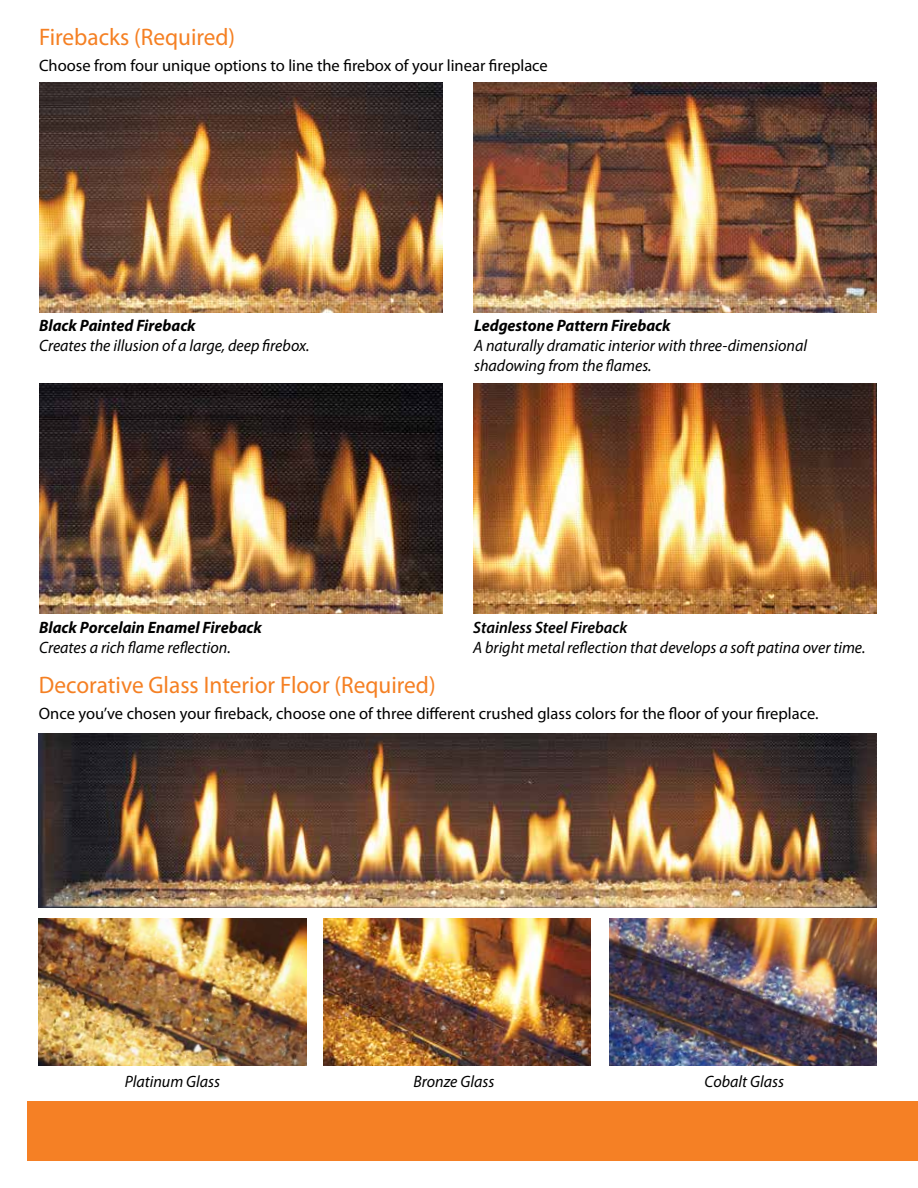
<style>
.page{position:relative;width:918px;height:1188px;background:#fff}
.page>*{position:absolute;margin:0;border:0;box-sizing:border-box;transform-origin:0 0}
.t1{font:24px "Myriad Pro";color:#f58023}
.t2{font:italic 16.5px/19.8px "Myriad Pro";color:#000101}
.t3{font:16.5px "Myriad Pro";color:#000}
.t4{font:italic 700 16.5px "Myriad Pro";color:#000101}
.t5{font:italic 600 16.5px "Myriad Pro";color:#000101}
.t6{font:italic 16.5px "Myriad Pro";color:#000}
</style>
<div class="page">
<img style="left:473px;top:384px;width:404px;height:229px">
<img style="left:39px;top:82px;width:404px;height:230px">
<img style="left:39px;top:384px;width:404px;height:229px">
<img style="left:473px;top:82px;width:404px;height:230px">
<div style="left:27px;top:1101px;width:891px;height:59px;background:#f58025"></div>
<img style="left:39px;top:919px;width:267px;height:146px">
<img style="left:609px;top:919px;width:267px;height:146px">
<img style="left:39px;top:734px;width:838px;height:174px">
<img style="left:323px;top:919px;width:267px;height:146px">
<h1 class="t1" style="left:39px;top:22px;width:198px">Firebacks (Required)</h1>
<p class="t3" style="left:39px;top:55px;width:510px">Choose from four unique options to line the firebox of your linear fireplace</p>
<p class="t4" style="left:39px;top:315px;width:158px">Black Painted Fireback</p>
<p class="t2" style="left:39px;top:335px;width:272px">Creates the illusion of a large, deep firebox.</p>
<p class="t4" style="left:39px;top:617px;width:224px">Black Porcelain Enamel Fireback</p>
<p class="t2" style="left:39px;top:637px;width:193px">Creates a rich flame reflection.</p>
<p class="t4" style="left:474px;top:315px;width:198px">Ledgestone Pattern Fireback</p>
<p class="t2" style="left:474px;top:335px;width:334px">A naturally dramatic interior with three-dimensional shadowing from the flames.</p>
<p class="t5" style="left:473px;top:617px;width:156px">Stainless Steel Fireback</p>
<p class="t2" style="left:473px;top:637px;width:394px">A bright metal reflection that develops a soft patina over time.</p>
<h1 class="t1" style="left:39px;top:670px;width:398px">Decorative Glass Interior Floor (Required)</h1>
<p class="t3" style="left:39px;top:703px;width:781px">Once you’ve chosen your fireback, choose one of three different crushed glass colors for the floor of your fireplace.</p>
<p class="t2" style="left:125px;top:1072px;width:97px">Platinum Glass</p>
<p class="t6" style="left:414px;top:1072px;width:82px">Bronze Glass</p>
<p class="t6" style="left:705px;top:1072px;width:81px">Cobalt Glass</p>
</div>
